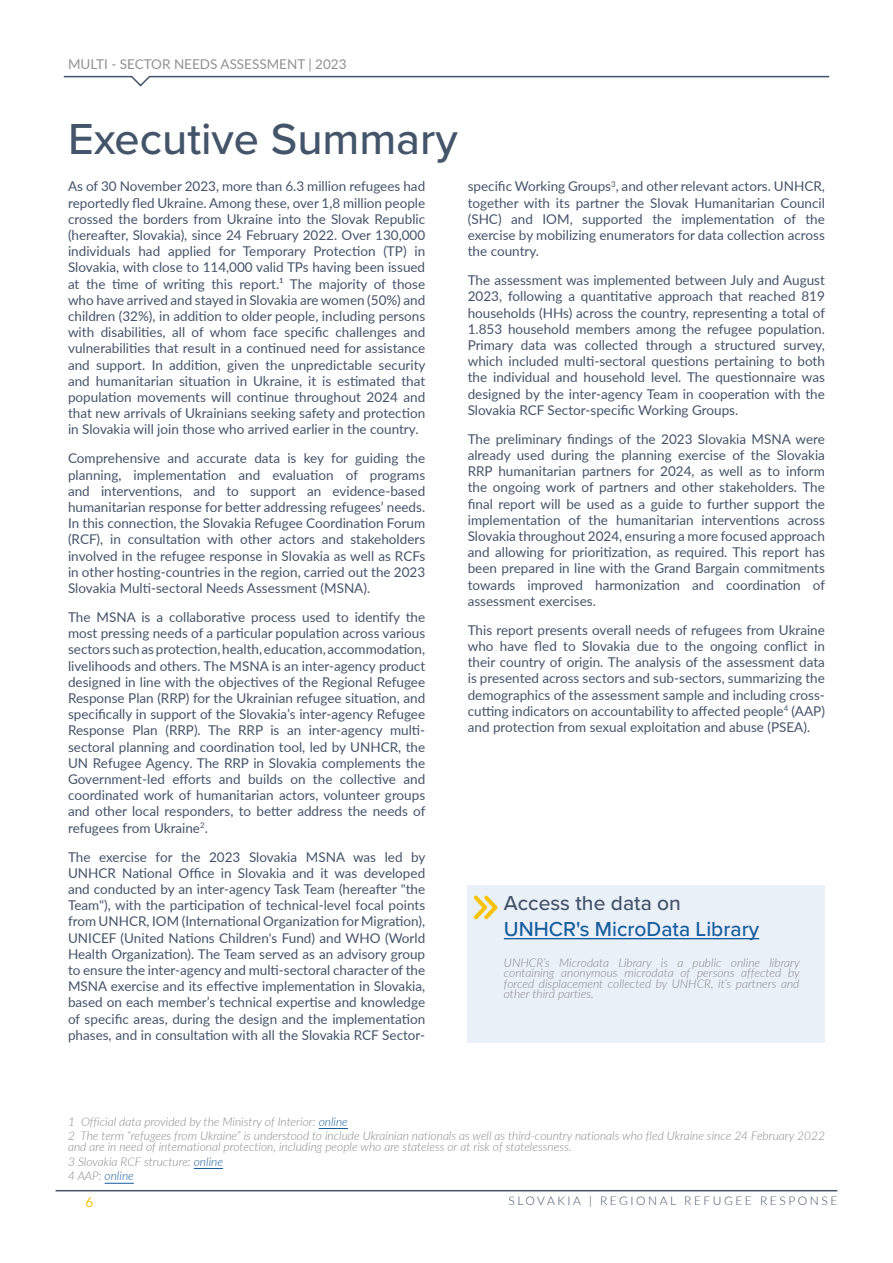
<style>
.page{position:relative;width:893px;height:1263px;background:#fff}
.page>*{position:absolute;margin:0;border:0;box-sizing:border-box;transform-origin:0 0}
.t1{font:500 45px "Proxima Nova";color:#44546a}
.t2{font:500 21px "Proxima Nova";color:#175d9e}
.t3{font:500 21px "Proxima Nova";color:#44546a}
.Fig_2{font:13.5px/16.2px "Lato";color:#44546a;text-align:justify}
.t4{font:13.5px "Lato";color:#929192}
.t5{font:13.5px "Lato";color:#f5c205}
.Fig_2-2{font:italic 300 12px/10.5px "Lato";color:#878787;text-align:justify}
.t6{font:300 12px "Lato";letter-spacing:.21em;color:#44546a}
.Fig_2-3{font:italic 300 12px "Lato";color:#175d9e}
.s1{color:#175d9e}
.s2{color:#878787}
</style>
<div class="page">
<svg style="left:63px;top:75px;width:767px;height:12px"></svg>
<hr style="left:56px;top:1190px;width:781px;height:1px;background:#44546a">
<div style="left:468px;top:885px;width:357px;height:158px;background:#eaf0f8"></div>
<hr style="left:504px;top:938px;width:255px;height:1px;background:#175d9e">
<svg style="left:474px;top:896px;width:24px;height:23px"></svg>
<svg style="left:319px;top:1128px;width:29px;height:1px"></svg>
<svg style="left:194px;top:1168px;width:29px;height:1px"></svg>
<svg style="left:105px;top:1183px;width:29px;height:1px"></svg>
<p class="t4" style="left:68px;top:54px;width:280px">MULTI - SECTOR NEEDS ASSESSMENT | 2023</p>
<p class="t1" style="left:68px;top:106px;width:391px">Executive Summary</p>
<p class="Fig_2" style="left:68px;top:178px;width:359px">As of 30 November 2023, more than 6.3 million refugees had reportedly fled Ukraine. Among these, over 1,8 million people crossed the borders from Ukraine into the Slovak Republic (hereafter, Slovakia), since 24 February 2022. Over 130,000 individuals had applied for Temporary Protection (TP) in Slovakia, with close to 114,000 valid TPs having been issued at the time of writing this report.¹ The majority of those who have arrived and stayed in Slovakia are women (50%) and children (32%), in addition to older people, including persons with disabilities, all of whom face specific challenges and vulnerabilities that result in a continued need for assistance and support. In addition, given the unpredictable security and humanitarian situation in Ukraine, it is estimated that population movements will continue throughout 2024 and that new arrivals of Ukrainians seeking safety and protection in Slovakia will join those who arrived earlier in the country.</p>
<p class="Fig_2" style="left:68px;top:450px;width:359px">Comprehensive and accurate data is key for guiding the planning, implementation and evaluation of programs and interventions, and to support an evidence-based humanitarian response for better addressing refugees’ needs.<br>In this connection, the Slovakia Refugee Coordination Forum (RCF), in consultation with other actors and stakeholders involved in the refugee response in Slovakia as well as RCFs in other hosting-countries in the region, carried out the 2023<br>Slovakia Multi-sectoral Needs Assessment (MSNA).</p>
<p class="Fig_2" style="left:68px;top:608px;width:359px">The MSNA is a collaborative process used to identify the most pressing needs of a particular population across various sectors such as protection, health, education, accommodation, livelihoods and others. The MSNA is an inter-agency product designed in line with the objectives of the Regional Refugee Response Plan (RRP) for the Ukrainian refugee situation, and specifically in support of the Slovakia’s inter-agency Refugee Response Plan (RRP). The RRP is an inter-agency multi&shy;sectoral planning and coordination tool, led by UNHCR, the UN Refugee Agency. The RRP in Slovakia complements the Government-led efforts and builds on the collective and coordinated work of humanitarian actors, volunteer groups and other local responders, to better address the needs of refugees from Ukraine<sup>2</sup>.</p>
<p class="Fig_2" style="left:68px;top:848px;width:359px">The exercise for the 2023 Slovakia MSNA was led by UNHCR National Office in Slovakia and it was developed and conducted by an inter-agency Task Team (hereafter "the Team"), with the participation of technical-level focal points from UNHCR, IOM (International Organization for Migration), UNICEF (United Nations Children's Fund) and WHO (World Health Organization). The Team served as an advisory group to ensure the inter-agency and multi-sectoral character of the MSNA exercise and its effective implementation in Slovakia, based on each member’s technical expertise and knowledge of specific areas, during the design and the implementation phases, and in consultation with all the Slovakia RCF Sector-</p>
<p class="Fig_2" style="left:468px;top:178px;width:359px">specific Working Groups<sup>3</sup>, and other relevant actors. UNHCR, together with its partner the Slovak Humanitarian Council (SHC) and IOM, supported the implementation of the exercise by mobilizing enumerators for data collection across the country.</p>
<p class="Fig_2" style="left:468px;top:272px;width:359px">The assessment was implemented between July and August 2023, following a quantitative approach that reached 819 households (HHs) across the country, representing a total of 1.853 household members among the refugee population.<br>Primary data was collected through a structured survey, which included multi-sectoral questions pertaining to both the individual and household level. The questionnaire was designed by the inter-agency Team in cooperation with the Slovakia RCF Sector-specific Working Groups.</p>
<p class="Fig_2" style="left:468px;top:430px;width:359px">The preliminary findings of the 2023 Slovakia MSNA were already used during the planning exercise of the Slovakia RRP humanitarian partners for 2024, as well as to inform the ongoing work of partners and other stakeholders. The final report will be used as a guide to further support the implementation of the humanitarian interventions across Slovakia throughout 2024, ensuring a more focused approach and allowing for prioritization, as required. This report has been prepared in line with the Grand Bargain commitments towards improved harmonization and coordination of assessment exercises.</p>
<p class="Fig_2" style="left:468px;top:621px;width:359px">This report presents overall needs of refugees from Ukraine who have fled to Slovakia due to the ongoing conflict in their country of origin. The analysis of the assessment data is presented across sectors and sub-sectors, summarizing the demographics of the assessment sample and including cross&shy;cutting indicators on accountability to affected people<sup>4</sup> (AAP) and protection from sexual exploitation and abuse (PSEA).</p>
<p class="t3" style="left:504px;top:887px;width:179px">Access the data on</p>
<p class="t2" style="left:504px;top:913px;width:257px">UNHCR's MicroData Library</p>
<p class="Fig_2-2" style="left:504px;top:956px;width:297px">UNHCR’s Microdata Library is a public online library containing anonymous microdata of persons affected by forced displacement collected by UNHCR, it’s partners and other third parties.</p>
<p class="Fig_2-2" style="left:68px;top:1115px;width:281px">1 Official data provided by the Ministry of Interior: <span class="s1">online</span></p>
<p class="Fig_2-2" style="left:68px;top:1130px;width:758px">2 The term “refugees from Ukraine” is understood to include Ukrainian nationals as well as third-country nationals who fled Ukraine since 24 February 2022 and are in need of international protection, including people who are stateless or at risk of statelessness.</p>
<p class="Fig_2-2" style="left:68px;top:1155px;width:156px">3 Slovakia RCF structure: <span class="s1">online</span></p>
<p class="Fig_2-3" style="left:68px;top:1167px;width:67px"><span class="s2">4 AAP:</span> online</p>
<p class="t5" style="left:85px;top:1193px;width:9px">6</p>
<p class="t6" style="left:508px;top:1192px;width:330px">SLOVAKIA | REGIONAL REFUGEE RESPONSE</p>
</div>
